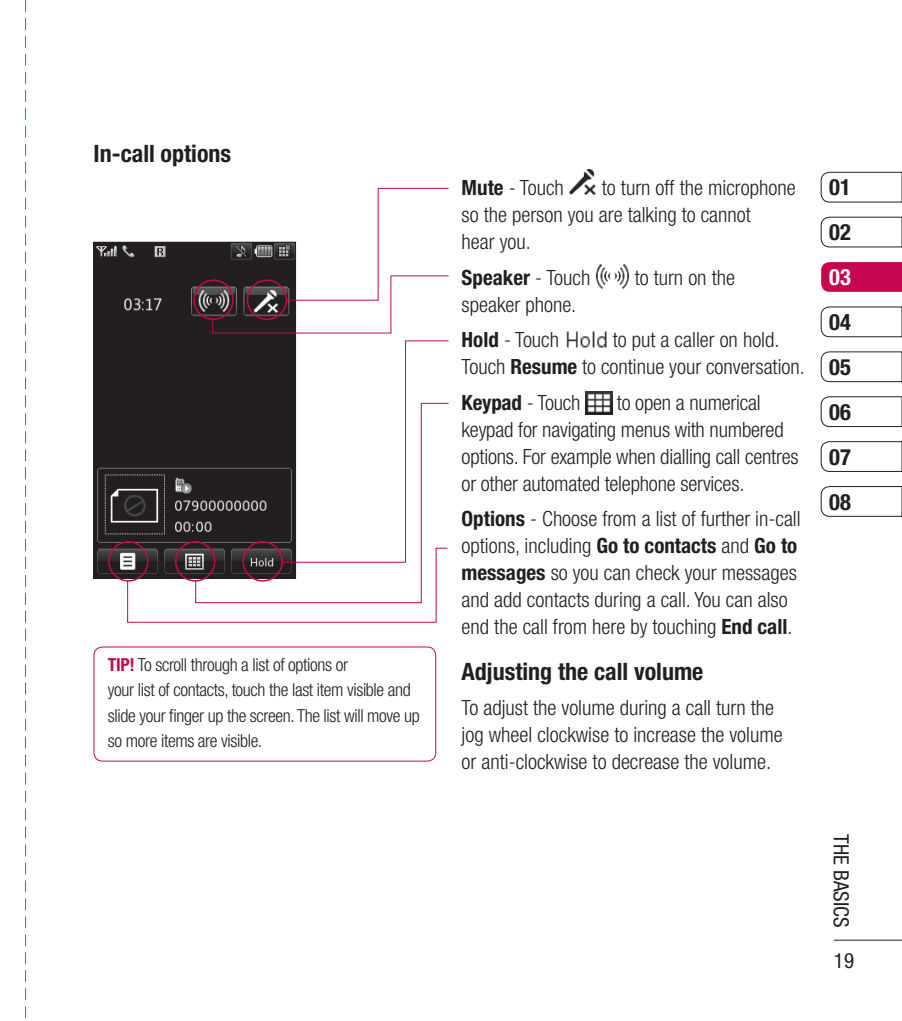
<style>
.page{position:relative;width:902px;height:1021px;background:#fff}
.page>*{position:absolute;margin:0;border:0;box-sizing:border-box;transform-origin:0 0}
.t1{font:700 condensed 24px "Helvetica Neue LT Pro";color:#231f20}
.t2{font:700 condensed 22.5px/45px "Helvetica Neue LT Pro";color:#231f20}
.t3{font:700 condensed 22.5px "Helvetica Neue LT Pro";color:#fff}
.t4{font:300 condensed 21px/27px "Helvetica Neue LT Pro";color:#231f20}
.t5{font:700 condensed 21px "Helvetica Neue LT Pro";color:#231f20}
.t6{font:condensed 21px "Helvetica Neue LT Pro";color:#231f20}
.t7{font:300 condensed 18px/25.5px "Helvetica Neue LT Pro";letter-spacing:-.02em;color:#231f20}
.s1{font-weight:700;color:#c50750}
.s2{font-weight:300}
.s3{font-weight:700}
</style>
<div class="page">
<svg style="left:820px;top:171px;width:81px;height:769px"></svg>
<svg style="left:821px;top:262px;width:80px;height:30px;background:#c60c53"></svg>
<svg style="left:820px;top:306px;width:81px;height:211px"></svg>
<svg style="left:25px;top:0;width:1px;height:1019px"></svg>
<img style="left:569px;top:169px;width:27px;height:26px">
<img style="left:595px;top:264px;width:34px;height:25px">
<img style="left:566px;top:331px;width:41px;height:17px">
<img style="left:585px;top:392px;width:27px;height:22px">
<img style="left:96px;top:244px;width:198px;height:332px">
<svg style="left:281px;top:340px;width:168px;height:62px"></svg>
<svg style="left:192px;top:188px;width:257px;height:146px"></svg>
<div style="left:175px;top:541px;width:40px;height:40px;border:2px solid #c50750;border-radius:50%"></div>
<svg style="left:195px;top:402px;width:254px;height:145px"></svg>
<div style="left:108px;top:541px;width:41px;height:40px;border:2px solid #c50750;border-radius:50%"></div>
<svg style="left:127px;top:547px;width:321px;height:76px"></svg>
<div style="left:94px;top:646px;width:342px;height:115px;border:1px solid #c50750;border-radius:9px"></div>
<p class="t1" style="left:94px;top:144px;width:139px">In-call options</p>
<p class="t7" style="left:108px;top:653px;width:313px"><span class="s1">TIP!</span> To scroll through a list of options or<br>your list of contacts, touch the last item visible and slide your finger up the screen. The list will move up so more items are visible.</p>
<p class="t4" style="left:461px;top:176px;width:335px;text-indent:140px">to turn off the microphone so the person you are talking to cannot<br>hear you.</p>
<p class="t5" style="left:461px;top:269px;width:130px">Speaker <span class="s2">- Touch</span></p>
<p class="t4" style="left:634px;top:266px;width:102px">to turn on the</p>
<p class="t4" style="left:461px;top:289px;width:116px;line-height:35.4px">speaker phone.<br><span class="s3">Hold</span> - Touch</p>
<p class="t4" style="left:461px;top:176px;width:104px"><span class="s3">Mute</span> - Touch</p>
<p class="t4" style="left:461px;top:328px;width:345px;text-indent:151px">to put a caller on hold.<br>Touch <span class="s3">Resume</span> to continue your conversation.</p>
<p class="t5" style="left:461px;top:394px;width:120px">Keypad <span class="s2">- Touch</span></p>
<p class="t4" style="left:461px;top:391px;width:338px;text-indent:155px">to open a numerical keypad for navigating menus with numbered options. For example when dialling call centres or other automated telephone services.</p>
<p class="t4" style="left:461px;top:507px;width:340px"><span class="s3">Options</span> - Choose from a list of further in-call options, including <span class="s3">Go to contacts</span> and <span class="s3">Go to messages</span> so you can check your messages and add contacts during a call. You can also end the call from here by touching <span class="s3">End call</span>.</p>
<p class="t1" style="left:461px;top:662px;width:243px">Adjusting the call volume</p>
<p class="t4" style="left:461px;top:696px;width:322px">To adjust the volume during a call turn the jog wheel clockwise to increase the volume or anti-clockwise to decrease the volume.</p>
<p class="t2" style="left:829px;top:166px;width:23px">01<br>02</p>
<p class="t3" style="left:829px;top:268px;width:23px">03</p>
<p class="t2" style="left:829px;top:301px;width:23px;text-align:justify">04<br>05<br>06<br>07<br>08</p>
<p class="t6" style="left:848px;top:834px;width:95px;rotate:90deg">THE BASICS</p>
<p class="t6" style="left:833px;top:952px;width:22px">19</p>
</div>
